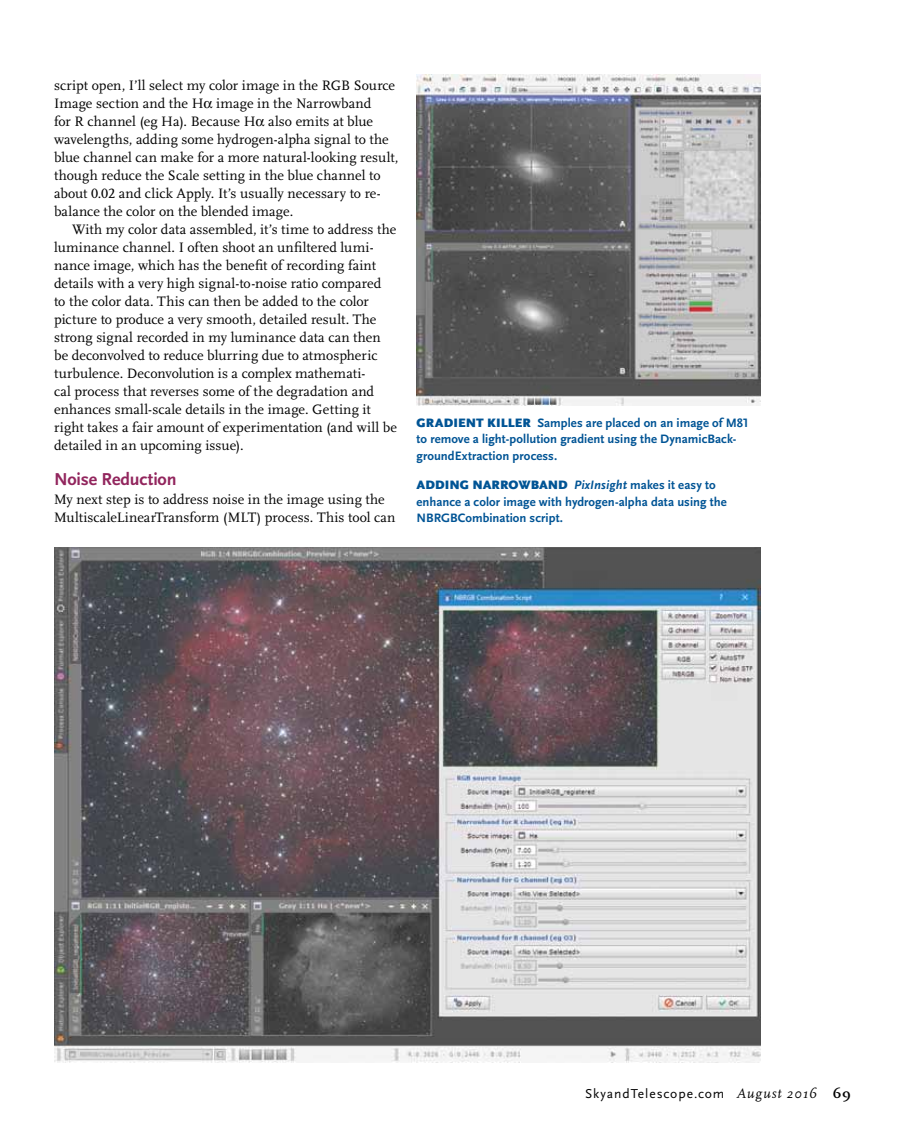
<style>
.page{position:relative;width:905px;height:1134px;background:#fff}
.page>*{position:absolute;margin:0;border:0;box-sizing:border-box;transform-origin:0 0}
.t1{font:700 18px "Scala Sans OT";letter-spacing:-.01em;color:#92255d}
.t2{font:14.25px/18px "Scala OT";letter-spacing:.005em;color:#000}
.t3{font:13.5px "Scala Sans OT";letter-spacing:.07em;color:#000}
.t4{font:700 12.75px/16.5px "Scala Sans OT";letter-spacing:.005em;color:#005495}
.t5{font:900 12.75px "Scala Sans OT";color:#005495}
.s1{font-weight:900}
.s2{font-style:italic}
.s3{font-family:"Scala OT";font-style:italic;font-size:14.25px}
.s4{font-family:"Scala OT";font-weight:700;font-size:14.25px}
</style>
<div class="page">
<img style="left:416px;top:75px;width:344px;height:331px">
<img style="left:54px;top:547px;width:706px;height:516px">
<p class="t2" style="left:54px;top:77px;width:346px">script open, I’ll select my color image in the RGB Source Image section and the H image in the Narrowband<br>for R channel (eg Ha). Because H also emits at blue wavelengths, adding some hydrogen-alpha signal to the blue channel can make for a more natural-looking result, though reduce the Scale setting in the blue channel to about 0.02 and click Apply. It’s usually necessary to re&shy;balance the color on the blended image.</p>
<p class="t2" style="left:54px;top:221px;width:345px;text-indent:18px">With my color data assembled, it’s time to address the luminance channel. I often shoot an unfiltered lumi&shy;nance image, which has the benefit of recording faint details with a very high signal-to-noise ratio compared<br>to the color data. This can then be added to the color picture to produce a very smooth, detailed result. The strong signal recorded in my luminance data can then be deconvolved to reduce blurring due to atmospheric turbulence. Deconvolution is a complex mathemati-<br>cal process that reverses some of the degradation and enhances small-scale details in the image. Getting it right takes a fair amount of experimentation (and will be detailed in an upcoming issue).</p>
<p class="t1" style="left:54px;top:469px;width:124px">Noise Reduction</p>
<p class="t2" style="left:54px;top:491px;width:343px">My next step is to address noise in the image using the<br>MultiscaleLinearTransform (MLT) process. This tool can</p>
<p class="t4" style="left:416px;top:415px;width:333px"><span class="s1">GRADIENT KILLER</span> Samples are placed on an image of M81 to remove a light-pollution gradient using the DynamicBack&shy;groundExtraction process.</p>
<p class="t5" style="left:416px;top:478px;width:11px">ADD</p>
<p class="t4" style="left:416px;top:477px;width:312px;text-indent:28px"><span class="s1">ING NARROWBAND</span> <span class="s2">PixInsight</span> makes it easy to enhance a color image with hydrogen-alpha data using the<br>NBRGBCombination script.</p>
<p class="t3" style="left:585px;top:1086px;width:267px">SkyandTelescope.com <span class="s3">August 2016</span> <span class="s4">69</span></p>
</div>
